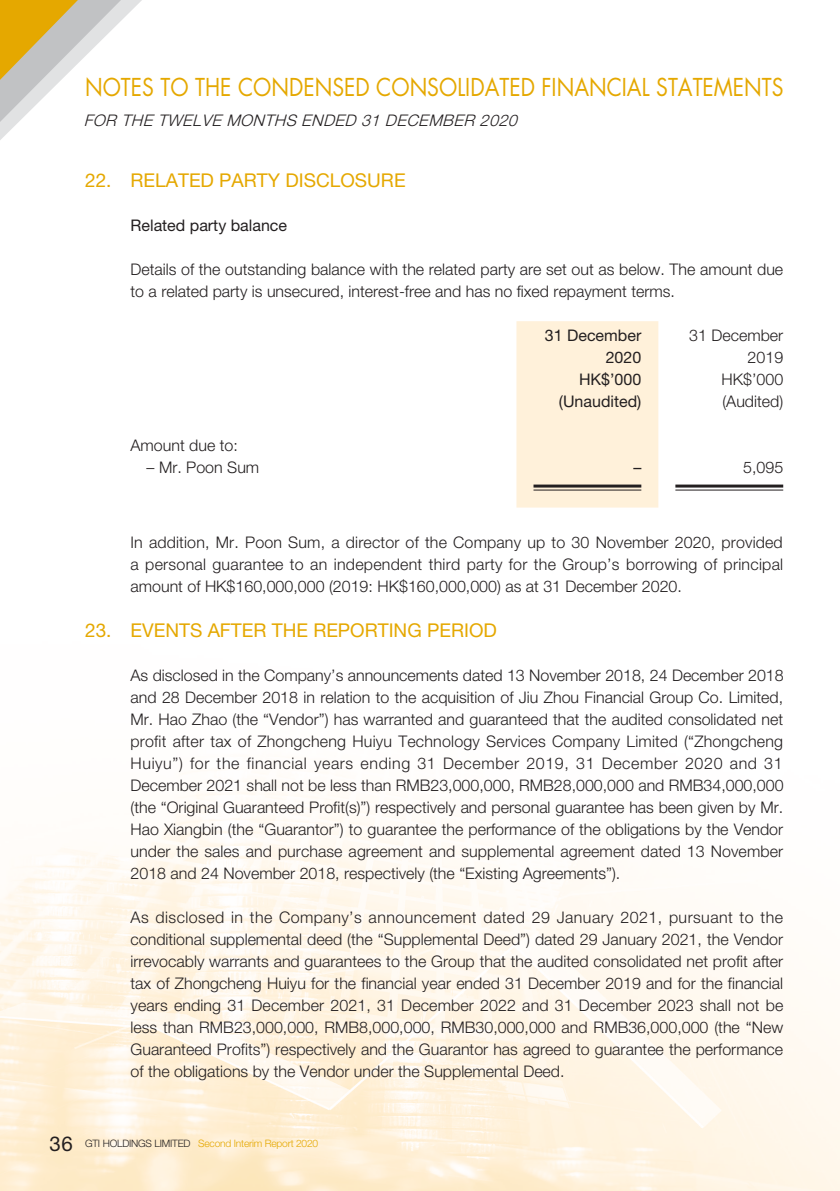
<style>
.page{position:relative;width:840px;height:1191px;background:#fff}
.page>*{position:absolute;margin:0;border:0;box-sizing:border-box;transform-origin:0 0}
.t1{font:24px "Futura Std";color:#e5a800;scale:.88 1}
.t2{font:20.4px "Helvetica Neue LT Std";color:#231f20}
.t3{font:19px "Helvetica Neue LT Std";color:#e5a800}
.t4{font:300 16px/22px "Helvetica Neue LT Std";color:#231f20;text-align:justify}
.t5{font:16px/22px "Helvetica Neue LT Std";color:#231f20;text-align:right}
.t6{font:italic 300 16px "Helvetica Neue LT Std";color:#231f20}
.t7{font:300 10.2px "Helvetica Neue LT Std";letter-spacing:-.02em;color:#e5a800}
.s1{color:#231f20}
</style>
<div class="page">
<img style="left:0;top:781px;width:839px;height:410px">
<svg style="left:0;top:0;width:142px;height:140px"></svg>
<div style="left:516px;top:321px;width:142px;height:186px;background:#fff1da"></div>
<hr style="left:533px;top:484px;width:108px;height:3px;background:#231f20">
<hr style="left:533px;top:489px;width:108px;height:1px;background:#231f20">
<hr style="left:675px;top:484px;width:107px;height:3px;background:#231f20">
<hr style="left:675px;top:489px;width:107px;height:1px;background:#231f20">
<h1 class="t1" style="left:85px;top:72px;width:794px">NOTES TO THE CONDENSED CONSOLIDATED FINANCIAL STATEMENTS</h1>
<p class="t6" style="left:84px;top:111px;width:439px">FOR THE TWELVE MONTHS ENDED 31 DECEMBER 2020</p>
<p class="t3" style="left:85px;top:169px;width:322px">22. RELATED PARTY DISCLOSURE</p>
<p class="t5" style="left:130px;top:214px;width:158px">Related party balance</p>
<p class="t4" style="left:130px;top:258px;width:654px">Details of the outstanding balance with the related party are set out as below. The amount due to a related party is unsecured, interest-free and has no fixed repayment terms.</p>
<p class="t5" style="left:544px;top:324px;width:98px">31 December<br>2020</p>
<p class="t4" style="left:688px;top:324px;width:95px;text-align:right">31 December<br>2019</p>
<p class="t5" style="left:578px;top:368px;width:64px">HK$’000</p>
<p class="t4" style="left:721px;top:368px;width:63px">HK$’000</p>
<p class="t5" style="left:558px;top:390px;width:84px">(Unaudited)</p>
<p class="t4" style="left:722px;top:390px;width:62px">(Audited)</p>
<p class="t4" style="left:130px;top:434px;width:109px">Amount due to:</p>
<p class="t4" style="left:146px;top:456px;width:114px">– Mr. Poon Sum</p>
<p class="t5" style="left:633px;top:456px;width:9px">–</p>
<p class="t4" style="left:742px;top:456px;width:42px">5,095</p>
<p class="t4" style="left:130px;top:530px;width:653px">In addition, Mr. Poon Sum, a director of the Company up to 30 November 2020, provided a personal guarantee to an independent third party for the Group’s borrowing of principal amount of HK$160,000,000 (2019: HK$160,000,000) as at 31 December 2020.</p>
<p class="t3" style="left:85px;top:618px;width:413px">23. EVENTS AFTER THE REPORTING PERIOD</p>
<p class="t4" style="left:130px;top:663px;width:654px">As disclosed in the Company’s announcements dated 13 November 2018, 24 December 2018 and 28 December 2018 in relation to the acquisition of Jiu Zhou Financial Group Co. Limited, Mr. Hao Zhao (the “Vendor”) has warranted and guaranteed that the audited consolidated net profit after tax of Zhongcheng Huiyu Technology Services Company Limited (“Zhongcheng Huiyu”) for the financial years ending 31 December 2019, 31 December 2020 and 31<br>December 2021 shall not be less than RMB23,000,000, RMB28,000,000 and RMB34,000,000 (the “Original Guaranteed Profit(s)”) respectively and personal guarantee has been given by Mr.<br>Hao Xiangbin (the “Guarantor”) to guarantee the performance of the obligations by the Vendor under the sales and purchase agreement and supplemental agreement dated 13 November 2018 and 24 November 2018, respectively (the “Existing Agreements”).</p>
<p class="t4" style="left:130px;top:905px;width:654px">As disclosed in the Company’s announcement dated 29 January 2021, pursuant to the conditional supplemental deed (the “Supplemental Deed”) dated 29 January 2021, the Vendor irrevocably warrants and guarantees to the Group that the audited consolidated net profit after tax of Zhongcheng Huiyu for the financial year ended 31 December 2019 and for the financial years ending 31 December 2021, 31 December 2022 and 31 December 2023 shall not be less than RMB23,000,000, RMB8,000,000, RMB30,000,000 and RMB36,000,000 (the “New Guaranteed Profits”) respectively and the Guarantor has agreed to guarantee the performance of the obligations by the Vendor under the Supplemental Deed.</p>
<p class="t2" style="left:49px;top:1131px;width:25px">36</p>
<p class="t7" style="left:85px;top:1137px;width:234px"><span class="s1">GTI HOLDINGS LIMITED</span> Second Interim Report 2020</p>
</div>
